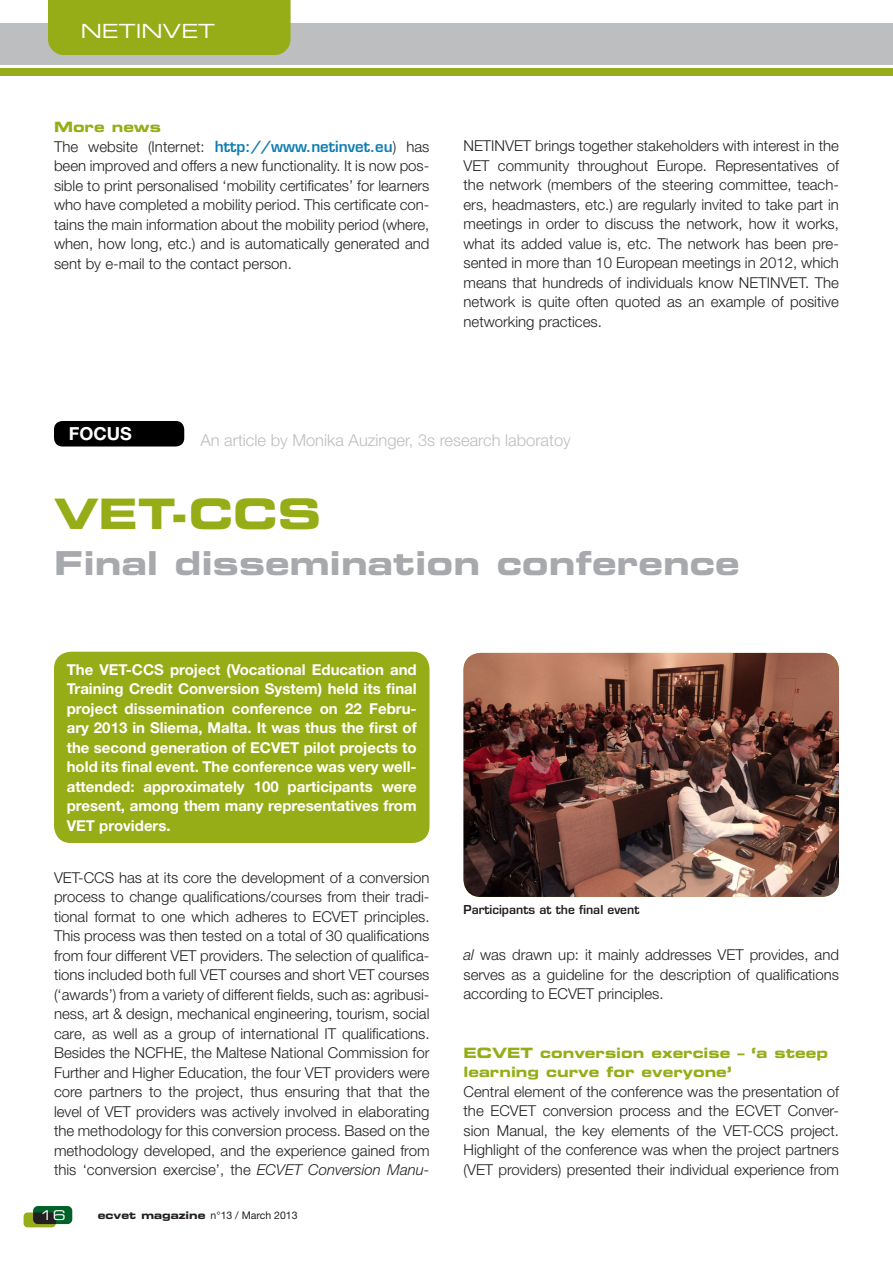
<style>
.page{position:relative;width:893px;height:1263px;background:#fff}
.page>*{position:absolute;margin:0;border:0;box-sizing:border-box;transform-origin:0 0}
.Page_Heading{font:42px "Eurostile LT Std Bold Ex 2";color:#96ad17}
.Page_Subheading{font:33px "Eurostile LT Std Bold Ex 2";color:#a8a9ad}
.t1{font:19.5px "Eurostile LT Std Ex 2";color:#fff}
.t2{font:700 18px "Helvetica Neue LT Std";color:#fff}
.Author_Grey{font:300 16.5px "Helvetica Neue LT Std";color:#bcbec0}
.Body_Text{font:300 15px/19.5px "Helvetica Neue LT Std";color:#231f20;text-align:justify}
.Body_text_intro{font:700 15px/19.5px "Helvetica Neue LT Std";color:#fff;text-align:justify}
.Body_Heading{font:14.25px/19.5px "Eurostile LT Std Bold Ex 2";color:#96ad17}
.Page_Number{font:13.5px "Eurostile LT Std Ex 2";color:#fff}
.Source{font:600 12px "Eurostile LT Std";color:#231f20}
.t3{font:10.5px "Helvetica Neue LT Std";color:#231f20}
.s1{font-family:"Eurostile LT Std";font-weight:600;color:#0f7db0}
.s2{font-style:italic}
.s3{font-family:"Eurostile LT Std Bold Ex 2"}
</style>
<div class="page">
<div style="left:0;top:69px;width:893px;height:7px;background:#96ad17"></div>
<div style="left:0;top:23px;width:893px;height:41px;background:#bcbec0"></div>
<div style="left:48px;top:0;width:243px;height:55px;background:#96ad17"></div>
<div style="left:33px;top:1206px;width:39px;height:18px;background:#006129;border-radius:5px"></div>
<svg style="left:24px;top:1212px;width:32px;height:15px"></svg>
<div style="left:54px;top:652px;width:375px;height:191px;background:#96ad17;border-radius:17px"></div>
<div style="left:54px;top:421px;width:130px;height:25px;background:#000;border-radius:9px"></div>
<img style="left:463px;top:653px;width:376px;height:244px">
<p class="t1" style="left:81px;top:18px;width:136px">NETINVET</p>
<p class="Body_Heading" style="left:54px;top:117px;width:109px">More news</p>
<p class="Body_Text" style="left:54px;top:136px;width:377px">The website (Internet: <span class="s1">http://www.netinvet.eu</span>) has been improved and offers a new functionality. It is now pos&shy;sible to print personalised ‘mobility certificates’ for learners who have completed a mobility period. This certificate con&shy;tains the main information about the mobility period (where, when, how long, etc.) and is automatically generated and sent by e-mail to the contact person.</p>
<p class="Body_Text" style="left:463px;top:136px;width:377px">NETINVET brings together stakeholders with interest in the VET community throughout Europe. Representatives of the network (members of the steering committee, teach&shy;ers, headmasters, etc.) are regularly invited to take part in meetings in order to discuss the network, how it works, what its added value is, etc. The network has been pre&shy;sented in more than 10 European meetings in 2012, which means that hundreds of individuals know NETINVET. The network is quite often quoted as an example of positive networking practices.</p>
<p class="t2" style="left:69px;top:422px;width:65px">FOCUS</p>
<p class="Author_Grey" style="left:200px;top:430px;width:372px">An article by Monika Auzinger, 3s research laboratoy</p>
<p class="Page_Heading" style="left:54px;top:484px;width:269px">VET-CCS</p>
<p class="Page_Subheading" style="left:54px;top:540px;width:687px">Final dissemination conference</p>
<p class="Body_text_intro" style="left:67px;top:659px;width:351px">The VET-CCS project (Vocational Education and Training Credit Conversion System) held its final project dissemination conference on 22 Febru&shy;ary 2013 in Sliema, Malta. It was thus the first of the second generation of ECVET pilot projects to hold its final event. The conference was very well&shy;attended: approximately 100 participants were present, among them many representatives from VET providers.</p>
<p class="Body_Text" style="left:54px;top:867px;width:377px">VET-CCS has at its core the development of a conversion process to change qualifications/courses from their tradi&shy;tional format to one which adheres to ECVET principles.<br>This process was then tested on a total of 30 qualifications from four different VET providers. The selection of qualifica&shy;tions included both full VET courses and short VET courses (‘awards’) from a variety of different fields, such as: agribusi&shy;ness, art &amp; design, mechanical engineering, tourism, social care, as well as a group of international IT qualifications.<br>Besides the NCFHE, the Maltese National Commission for Further and Higher Education, the four VET providers were core partners to the project, thus ensuring that that the level of VET providers was actively involved in elaborating the methodology for this conversion process. Based on the methodology developed, and the experience gained from this ‘conversion exercise’, the <span class="s2">ECVET Conversion Manu-</span></p>
<p class="Page_Number" style="left:40px;top:1205px;width:28px">16</p>
<p class="t3" style="left:98px;top:1209px;width:201px"><span class="s3">ecvet magazine</span> n°13 / March 2013</p>
<p class="Source" style="left:463px;top:902px;width:177px">Participants at the final event</p>
<p class="Body_Text" style="left:463px;top:945px;width:377px"><span class="s2">al</span> was drawn up: it mainly addresses VET provides, and serves as a guideline for the description of qualifications according to ECVET principles.</p>
<p class="Body_Heading" style="left:463px;top:1042px;width:366px">ECVET conversion exercise – ‘a steep learning curve for everyone’</p>
<p class="Body_Text" style="left:463px;top:1081px;width:377px">Central element of the conference was the presentation of the ECVET conversion process and the ECVET Conver&shy;sion Manual, the key elements of the VET-CCS project.<br>Highlight of the conference was when the project partners (VET providers) presented their individual experience from</p>
</div>
